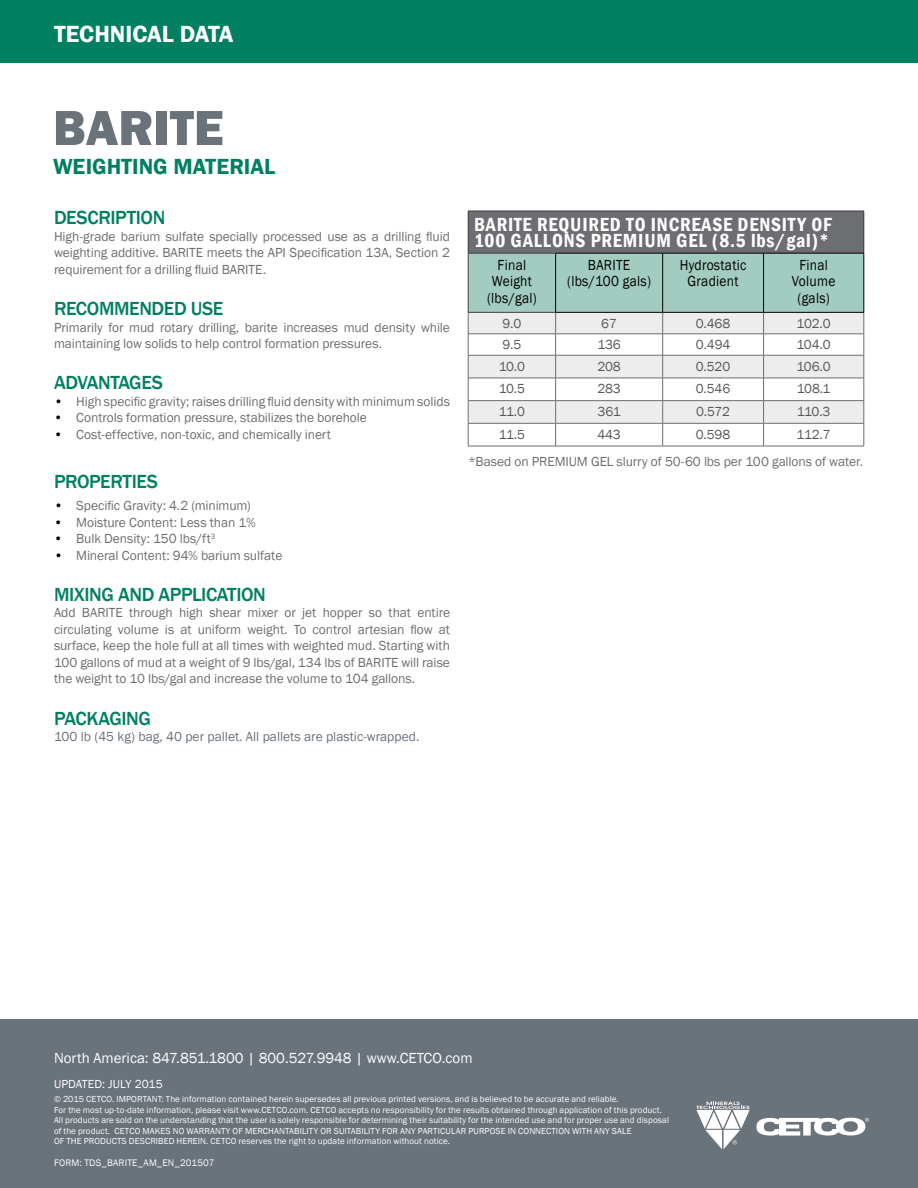
<style>
.page{position:relative;width:918px;height:1188px;background:#fff}
.page>*{position:absolute;margin:0;border:0;box-sizing:border-box;transform-origin:0 0}
.t1{font:800 51px "Franklin Gothic";color:#6a727a}
.t2{font:600 24px "Franklin Gothic";color:#fff}
.t3{font:600 22.5px "Franklin Gothic";color:#008061}
.t4{font:500 19.5px "Franklin Gothic";letter-spacing:-.02em;color:#008061}
.t5{font:600 condensed 19.5px/16.5px "Franklin Gothic";letter-spacing:.04em;color:#fff}
.t6{font:15px/16.5px "Franklin Gothic";letter-spacing:.02em;color:#000;text-align:center;scale:.9 1}
.t7{font:15px "Franklin Gothic";color:#fff}
.t8{font:13.5px/16.5px "Franklin Gothic";letter-spacing:-.005em;color:#6d6e71;text-align:justify}
.t9{font:13.5px "Franklin Gothic";letter-spacing:-.01em;color:#58595b}
.t10{font:13.5px "Franklin Gothic";color:#6a727a}
.t11{font:12px "Franklin Gothic";letter-spacing:.005em;color:#fff}
.t12{font:9.75px "Franklin Gothic";letter-spacing:.015em;color:#fff}
.t13{font:9px/10.5px "Franklin Gothic";letter-spacing:.01em;color:#fff}
.s1{color:#000}
</style>
<div class="page">
<div style="left:0;top:0;width:918px;height:63px;background:#008061"></div>
<div style="left:0;top:1019px;width:918px;height:169px;background:#6a727a"></div>
<svg style="left:756px;top:1118px;width:113px;height:18px"></svg>
<svg style="left:696px;top:1102px;width:54px;height:47px"></svg>
<div style="left:468px;top:211px;width:396px;height:42px;background:#6d6e71"></div>
<hr style="left:468px;top:446px;width:88px;height:1px;background:#6d6e71">
<hr style="left:556px;top:446px;width:107px;height:1px;background:#6d6e71">
<hr style="left:663px;top:446px;width:101px;height:1px;background:#6d6e71">
<hr style="left:764px;top:446px;width:100px;height:1px;background:#6d6e71">
<svg style="left:468px;top:254px;width:397px;height:192px"></svg>
<hr style="left:468px;top:211px;width:88px;height:1px;background:#414042">
<hr style="left:468px;top:211px;width:1px;height:42px;background:#414042">
<hr style="left:556px;top:211px;width:107px;height:1px;background:#414042">
<hr style="left:663px;top:211px;width:101px;height:1px;background:#414042">
<hr style="left:764px;top:211px;width:100px;height:1px;background:#414042">
<hr style="left:468px;top:253px;width:87px;height:1px;background:#414042">
<hr style="left:468px;top:253px;width:1px;height:59px;background:#414042">
<hr style="left:468px;top:312px;width:87px;height:1px;background:#414042">
<hr style="left:864px;top:211px;width:1px;height:42px;background:#414042">
<hr style="left:663px;top:253px;width:101px;height:1px;background:#000">
<hr style="left:663px;top:312px;width:101px;height:1px;background:#000">
<hr style="left:555px;top:253px;width:108px;height:1px;background:#000">
<hr style="left:555px;top:253px;width:1px;height:59px;background:#000">
<hr style="left:662px;top:253px;width:1px;height:59px;background:#000">
<hr style="left:555px;top:312px;width:108px;height:1px;background:#000">
<hr style="left:764px;top:253px;width:100px;height:1px;background:#000">
<hr style="left:763px;top:253px;width:1px;height:59px;background:#000">
<hr style="left:864px;top:253px;width:1px;height:59px;background:#000">
<hr style="left:764px;top:312px;width:100px;height:1px;background:#000">
<h2 class="t2" style="left:54px;top:19px;width:181px">TECHNICAL DATA</h2>
<h1 class="t1" style="left:53px;top:95px;width:172px">BARITE</h1>
<h3 class="t3" style="left:53px;top:153px;width:224px">WEIGHTING MATERIAL</h3>
<h3 class="t4" style="left:54px;top:206px;width:113px">DESCRIPTION</h3>
<p class="t8" style="left:54px;top:229px;width:398px">High-grade barium sulfate specially processed use as a drilling fluid weighting additive. BARITE meets the API Specification 13A, Section 2 requirement for a drilling fluid BARITE.</p>
<h3 class="t4" style="left:54px;top:297px;width:171px">RECOMMENDED USE</h3>
<p class="t8" style="left:54px;top:319px;width:398px">Primarily for mud rotary drilling, barite increases mud density while maintaining low solids to help control formation pressures.</p>
<h3 class="t4" style="left:54px;top:371px;width:110px">ADVANTAGES</h3>
<p class="t8" style="left:54px;top:393px;width:397px"><span class="s1">•</span> High specific gravity; raises drilling fluid density with minimum solids</p>
<p class="t8" style="left:54px;top:410px;width:314px"><span class="s1">•</span> Controls formation pressure, stabilizes the borehole</p>
<p class="t8" style="left:54px;top:426px;width:279px"><span class="s1">•</span> Cost-effective, non-toxic, and chemically inert</p>
<h3 class="t4" style="left:54px;top:469px;width:105px">PROPERTIES</h3>
<p class="t8" style="left:54px;top:498px;width:198px"><span class="s1">•</span> Specific Gravity: 4.2 (minimum)</p>
<p class="t8" style="left:54px;top:514px;width:203px"><span class="s1">•</span> Moisture Content: Less than 1%</p>
<p class="t8" style="left:54px;top:531px;width:163px"><span class="s1">•</span> Bulk Density: 150 lbs/ft<sup>3</sup></p>
<p class="t8" style="left:54px;top:547px;width:230px"><span class="s1">•</span> Mineral Content: 94% barium sulfate</p>
<h3 class="t4" style="left:54px;top:582px;width:213px">MIXING AND APPLICATION</h3>
<p class="t8" style="left:54px;top:605px;width:398px">Add BARITE through high shear mixer or jet hopper so that entire circulating volume is at uniform weight. To control artesian flow at surface, keep the hole full at all times with weighted mud. Starting with 100 gallons of mud at a weight of 9 lbs/gal, 134 lbs of BARITE will raise the weight to 10 lbs/gal and increase the volume to 104 gallons.</p>
<h3 class="t4" style="left:54px;top:706px;width:99px">PACKAGING</h3>
<p class="t10" style="left:54px;top:728px;width:367px">100 lb (45 kg) bag, 40 per pallet. All pallets are plastic-wrapped.</p>
<h3 class="t5" style="left:474px;top:216px;width:359px">BARITE REQUIRED TO INCREASE DENSITY OF<br>100 GALLONS PREMIUM GEL (8.5 lbs/gal)*</h3>
<p class="t6" style="left:487px;top:257px;width:57px">Final<br>Weight (lbs/gal)</p>
<p class="t6" style="left:567px;top:257px;width:95px">BARITE (lbs/100 gals)</p>
<p class="t6" style="left:680px;top:257px;width:75px">Hydrostatic<br>Gradient</p>
<p class="t6" style="left:792px;top:257px;width:50px">Final<br>Volume (gals)</p>
<p class="t9" style="left:502px;top:315px;width:20px">9.0</p>
<p class="t9" style="left:601px;top:315px;width:17px">67</p>
<p class="t9" style="left:696px;top:315px;width:36px">0.468</p>
<p class="t9" style="left:797px;top:315px;width:36px">102.0</p>
<p class="t9" style="left:502px;top:336px;width:20px">9.5</p>
<p class="t9" style="left:597px;top:336px;width:25px">136</p>
<p class="t9" style="left:696px;top:336px;width:36px">0.494</p>
<p class="t9" style="left:797px;top:336px;width:36px">104.0</p>
<p class="t9" style="left:499px;top:358px;width:28px">10.0</p>
<p class="t9" style="left:597px;top:358px;width:25px">208</p>
<p class="t9" style="left:696px;top:358px;width:36px">0.520</p>
<p class="t9" style="left:797px;top:358px;width:36px">106.0</p>
<p class="t9" style="left:499px;top:381px;width:28px">10.5</p>
<p class="t9" style="left:597px;top:381px;width:25px">283</p>
<p class="t9" style="left:696px;top:381px;width:36px">0.546</p>
<p class="t9" style="left:797px;top:381px;width:35px">108.1</p>
<p class="t9" style="left:499px;top:403px;width:28px">11.0</p>
<p class="t9" style="left:598px;top:403px;width:24px">361</p>
<p class="t9" style="left:696px;top:403px;width:35px">0.572</p>
<p class="t9" style="left:797px;top:403px;width:35px">110.3</p>
<p class="t9" style="left:499px;top:426px;width:28px">11.5</p>
<p class="t9" style="left:597px;top:426px;width:25px">443</p>
<p class="t9" style="left:696px;top:426px;width:36px">0.598</p>
<p class="t9" style="left:797px;top:426px;width:36px">112.7</p>
<p class="t8" style="left:468px;top:454px;width:397px">*Based on PREMIUM GEL slurry of 50-60 lbs per 100 gallons of water.</p>
<p class="t7" style="left:54px;top:1049px;width:420px">North America: 847.851.1800 | 800.527.9948 | www.CETCO.com</p>
<p class="t11" style="left:54px;top:1076px;width:110px">UPDATED: JULY 2015</p>
<p class="t13" style="left:54px;top:1094px;width:617px">© 2015 CETCO. IMPORTANT: The information contained herein supersedes all previous printed versions, and is believed to be accurate and reliable.<br>For the most up-to-date information, please visit www.CETCO.com. CETCO accepts no responsibility for the results obtained through application of this product.<br>All products are sold on the understanding that the user is solely responsible for determining their suitability for the intended use and for proper use and disposal of the product. CETCO MAKES NO WARRANTY OF MERCHANTABILITY OR SUITABILITY FOR ANY PARTICULAR PURPOSE IN CONNECTION WITH ANY SALE<br>OF THE PRODUCTS DESCRIBED HEREIN. CETCO reserves the right to update information without notice.</p>
<p class="t12" style="left:54px;top:1157px;width:162px">FORM: TDS_BARITE_AM_EN_201507</p>
</div>
